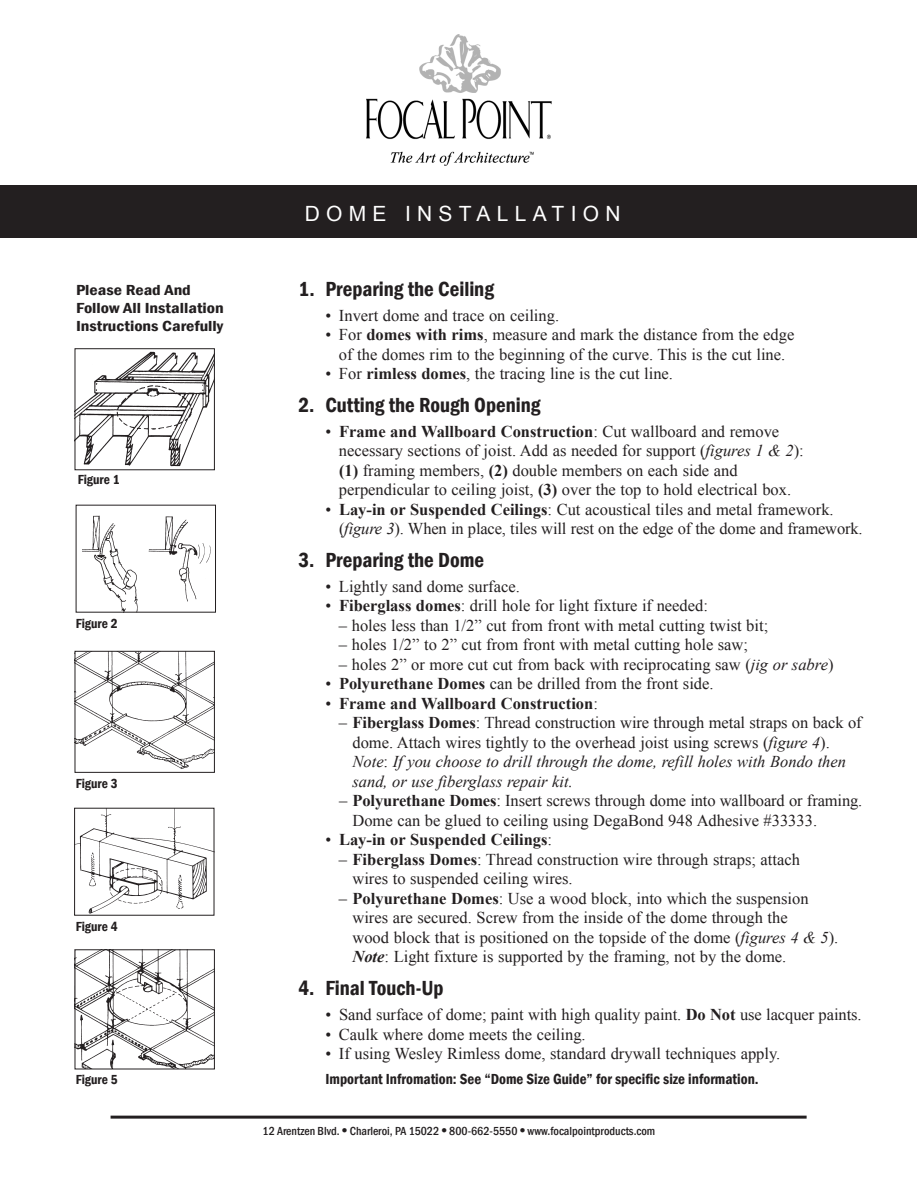
<style>
.page{position:relative;width:918px;height:1188px;background:#fff}
.page>*{position:absolute;margin:0;border:0;box-sizing:border-box;transform-origin:0 0}
.t1{font:600 condensed 21px "Franklin Gothic";color:#231f20}
.t2{font:21px "Arial";letter-spacing:.3em;color:#fff}
.t3{font:16.5px/19.5px "Times New Roman";color:#231f20}
.t4{font:italic 16.5px/19.5px "Times New Roman";color:#231f20}
.t5{font:700 16.5px "Times New Roman";color:#231f20}
.t6{font:600 condensed 15px "Franklin Gothic";color:#231f20}
.t7{font:600 condensed 15px/18px "Franklin Gothic";color:#231f20;scale:1.2 1}
.t8{font:600 condensed 13.5px "Franklin Gothic";color:#231f20}
.t9{font:500 condensed 12px "Franklin Gothic";color:#231f20}
.s1{font-weight:700}
.s2{font-style:italic}
.s3{font-weight:400}
.s4{font-style:normal}
.s5{font-weight:700;font-style:italic}
</style>
<div class="page">
<hr style="left:111px;top:1116px;width:696px;height:3px;background:#231f20">
<div style="left:1px;top:185px;width:916px;height:53px;background:#231f20"></div>
<img style="left:366px;top:34px;width:186px;height:131px">
<img style="left:77px;top:653px;width:136px;height:116px">
<div style="left:75px;top:651px;width:140px;height:122px;border:1px solid #231f20"></div>
<img style="left:77px;top:951px;width:136px;height:116px">
<div style="left:75px;top:949px;width:140px;height:120px;border:1px solid #231f20"></div>
<img style="left:77px;top:351px;width:136px;height:116px">
<div style="left:75px;top:348px;width:140px;height:122px;border:1px solid #231f20"></div>
<img style="left:82px;top:515px;width:129px;height:96px">
<img style="left:76px;top:810px;width:137px;height:104px">
<div style="left:74px;top:808px;width:141px;height:108px;border:1px solid #231f20"></div>
<p class="t7" style="left:76px;top:281px;width:125px">Please Read And<br>Follow All Installation<br>Instructions Carefully</p>
<p class="t8" style="left:78px;top:470px;width:43px">Figure 1</p>
<p class="t8" style="left:76px;top:614px;width:43px">Figure 2</p>
<p class="t8" style="left:76px;top:774px;width:43px">Figure 3</p>
<p class="t8" style="left:76px;top:917px;width:43px">Figure 4</p>
<p class="t8" style="left:76px;top:1071px;width:43px">Figure 5</p>
<p class="t2" style="left:305px;top:200px;width:317px">DOME INSTALLATION</p>
<p class="t1" style="left:298px;top:275px;width:197px">1. Preparing the Ceiling</p>
<p class="t3" style="left:325px;top:305px;width:235px">• Invert dome and trace on ceiling.</p>
<p class="t3" style="left:325px;top:325px;width:470px;text-align:center">• For <span class="s1">domes with rims</span>, measure and mark the distance from the edge of the domes rim to the beginning of the curve. This is the cut line.</p>
<p class="t3" style="left:325px;top:364px;width:349px">• For <span class="s1">rimless domes</span>, the tracing line is the cut line.</p>
<p class="t1" style="left:298px;top:391px;width:243px">2. Cutting the Rough Opening</p>
<p class="t3" style="left:339px;top:421px;width:466px;text-indent:-13px">• <span class="s1">Frame and Wallboard Construction</span>: Cut wallboard and remove necessary sections of joist. Add as needed for support (<span class="s2">figures 1 &amp; 2</span>): <span class="s1">(1)</span> framing members, <span class="s1">(2)</span> double members on each side and perpendicular to ceiling joist, <span class="s1">(3)</span> over the top to hold electrical box.</p>
<p class="t3" style="left:339px;top:499px;width:525px;text-indent:-14px">• <span class="s1">Lay-in or Suspended Ceilings</span>: Cut acoustical tiles and metal framework. (<span class="s2">figure 3</span>). When in place, tiles will rest on the edge of the dome and framework.</p>
<p class="t1" style="left:298px;top:546px;width:187px">3. Preparing the Dome</p>
<p class="t3" style="left:325px;top:576px;width:196px">• Lightly sand dome surface.</p>
<p class="t3" style="left:325px;top:596px;width:384px">• <span class="s1">Fiberglass domes</span>: drill hole for light fixture if needed:</p>
<p class="t3" style="left:339px;top:615px;width:431px">– holes less than 1/2” cut from front with metal cutting twist bit;</p>
<p class="t3" style="left:339px;top:635px;width:411px">– holes 1/2” to 2” cut from front with metal cutting hole saw;</p>
<p class="t3" style="left:339px;top:654px;width:496px">– holes 2” or more cut cut from back with reciprocating saw (<span class="s2">jig or sabre</span>)</p>
<p class="t3" style="left:325px;top:674px;width:390px">• <span class="s1">Polyurethane Domes</span> can be drilled from the front side.</p>
<p class="t5" style="left:325px;top:692px;width:274px"><span class="s3">•</span> Frame and Wallboard Construction<span class="s3">:</span></p>
<p class="t3" style="left:352px;top:713px;width:511px;text-indent:-13px">– <span class="s1">Fiberglass Domes</span>: Thread construction wire through metal straps on back of dome. Attach wires tightly to the overhead joist using screws (<span class="s2">figure 4</span>).</p>
<p class="t4" style="left:352px;top:752px;width:495px">Note<span class="s4">:</span> If you choose to drill through the dome, refill holes with Bondo then sand, or use fiberglass repair kit.</p>
<p class="t3" style="left:352px;top:791px;width:511px;text-indent:-13px">– <span class="s1">Polyurethane Domes</span>: Insert screws through dome into wallboard or framing.<br>Dome can be glued to ceiling using DegaBond 948 Adhesive #33333.</p>
<p class="t5" style="left:326px;top:829px;width:228px"><span class="s3">•</span> Lay-in or Suspended Ceilings<span class="s3">:</span></p>
<p class="t3" style="left:352px;top:849px;width:449px;text-indent:-13px">– <span class="s1">Fiberglass Domes</span>: Thread construction wire through straps; attach wires to suspended ceiling wires.</p>
<p class="t3" style="left:352px;top:888px;width:487px;text-indent:-13px">– <span class="s1">Polyurethane Domes</span>: Use a wood block, into which the suspension wires are secured. Screw from the inside of the dome through the<br>wood block that is positioned on the topside of the dome (<span class="s2">figures 4 &amp; 5</span>).</p>
<p class="t3" style="left:352px;top:947px;width:435px"><span class="s5">Note</span>: Light fixture is supported by the framing, not by the dome.</p>
<p class="t1" style="left:298px;top:974px;width:147px">4. Final Touch-Up</p>
<p class="t3" style="left:325px;top:1005px;width:538px">• Sand surface of dome; paint with high quality paint. <span class="s1">Do Not</span> use lacquer paints.</p>
<p class="t3" style="left:325px;top:1024px;width:262px">• Caulk where dome meets the ceiling.</p>
<p class="t3" style="left:325px;top:1044px;width:456px">• If using Wesley Rimless dome, standard drywall techniques apply.</p>
<p class="t6" style="left:325px;top:1069px;width:435px">Important Infromation: See “Dome Size Guide” for specific size information.</p>
<p class="t9" style="left:263px;top:1123px;width:394px">12 Arentzen Blvd. ● Charleroi, PA 15022 ● 800-662-5550 ● www.focalpointproducts.com</p>
</div>
